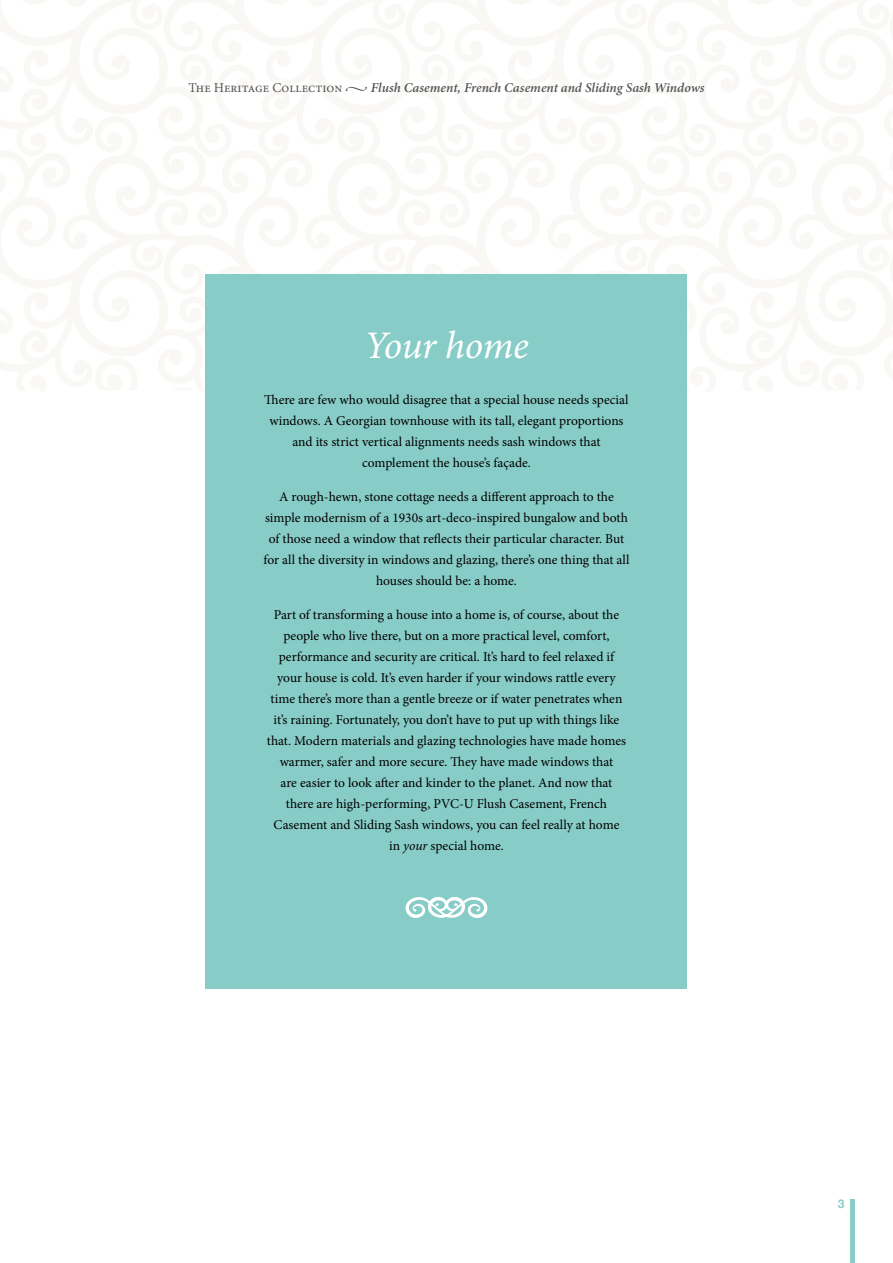
<style>
.page{position:relative;width:893px;height:1263px;background:#fff}
.page>*{position:absolute;margin:0;border:0;box-sizing:border-box;transform-origin:0 0}
.t1{font:italic 39px "Minion Pro";letter-spacing:-.01em;color:#fff}
.t2{font:13.5px/21px "Minion Pro";color:#000;text-align:center}
.t3{font:italic 600 13.5px "Minion Pro";letter-spacing:-.005em;color:#575656}
.t4{font:700 12px "Helvetica Neue";color:#88ccc7}
.s1{font-weight:400;font-style:normal}
.s2{font-style:italic}
</style>
<div class="page">
<svg style="left:0;top:0;width:893px;height:392px"></svg>
<div style="left:206px;top:274px;width:481px;height:715px;background:#88ccc7"></div>
<svg style="left:405px;top:897px;width:82px;height:21px"></svg>
<div style="left:850px;top:1199px;width:5px;height:64px;background:#88ccc7"></div>
<p class="t3" style="left:188px;top:79px;width:518px"><span class="s1">The Heritage Collection •</span> Flush Casement, French Casement and Sliding Sash Windows</p>
<h1 class="t1" style="left:364px;top:319px;width:166px">Your home</h1>
<p class="t2" style="left:264px;top:389px;width:366px">There are few who would disagree that a special house needs special windows. A Georgian townhouse with its tall, elegant proportions and its strict vertical alignments needs sash windows that complement the house’s façade.</p>
<p class="t2" style="left:264px;top:486px;width:367px">A rough-hewn, stone cottage needs a different approach to the simple modernism of a 1930s art-deco-inspired bungalow and both of those need a window that reflects their particular character. But for all the diversity in windows and glazing, there’s one thing that all houses should be: a home.</p>
<p class="t2" style="left:267px;top:604px;width:361px">Part of transforming a house into a home is, of course, about the people who live there, but on a more practical level, comfort, performance and security are critical. It’s hard to feel relaxed if your house is cold. It’s even harder if your windows rattle every time there’s more than a gentle breeze or if water penetrates when it’s raining. Fortunately, you don’t have to put up with things like that. Modern materials and glazing technologies have made homes warmer, safer and more secure. They have made windows that<br>are easier to look after and kinder to the planet. And now that there are high-performing, PVC-U Flush Casement, French Casement and Sliding Sash windows, you can feel really at home in <span class="s2">your</span> special home.</p>
<p class="t4" style="left:838px;top:1194px;width:8px">3</p>
</div>
